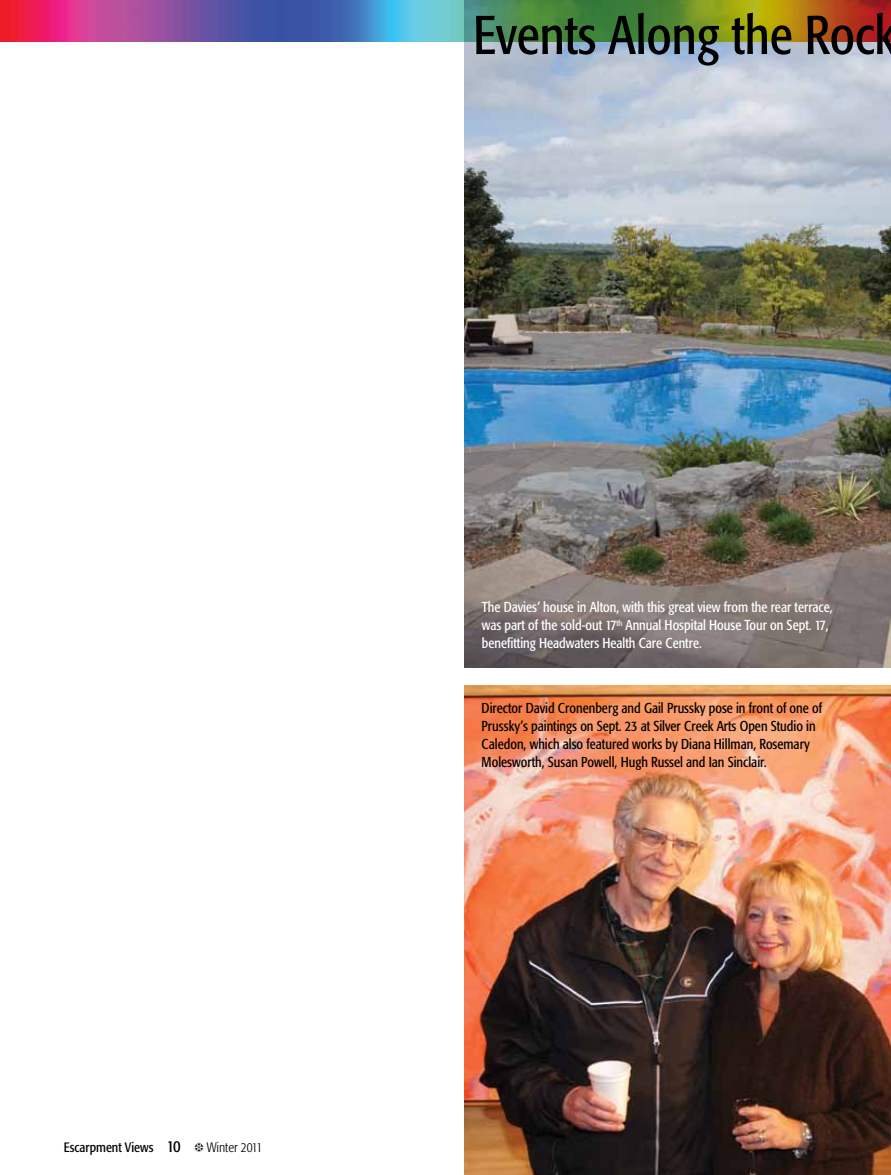
<style>
.page{position:relative;width:891px;height:1175px;background:#fff}
.page>*{position:absolute;margin:0;border:0;box-sizing:border-box;transform-origin:0 0}
.t1{font:condensed 54px "Formata";color:#000}
.t2{font:condensed 14.25px/18px "Formata";color:#000}
.t3{font:condensed 14.25px/18px "Formata";color:#fff}
.t4{font:condensed 13.5px "Formata";color:#000}
.s1{font-size:16.5px}
.s2{font-weight:300}
</style>
<div class="page">
<img style="left:465px;top:41px;width:426px;height:626px">
<img style="left:0;top:0;width:891px;height:41px">
<img style="left:465px;top:685px;width:426px;height:489px">
<p class="t4" style="left:64px;top:1139px;width:200px">Escarpment Views <span class="s1">10</span> ❆ <span class="s2">Winter 2011</span></p>
<h1 class="t1" style="left:473px;top:3px;width:425px">Events Along the Rock</h1>
<p class="t3" style="left:482px;top:598px;width:352px">The Davies’ house in Alton, with this great view from the rear terrace, was part of the sold-out 17<sup>th</sup> Annual Hospital House Tour on Sept. 17, benefitting Headwaters Health Care Centre.</p>
<p class="t2" style="left:482px;top:699px;width:342px">Director David Cronenberg and Gail Prussky pose in front of one of Prussky’s paintings on Sept. 23 at Silver Creek Arts Open Studio in Caledon, which also featured works by Diana Hillman, Rosemary Molesworth, Susan Powell, Hugh Russel and Ian Sinclair.</p>
</div>
